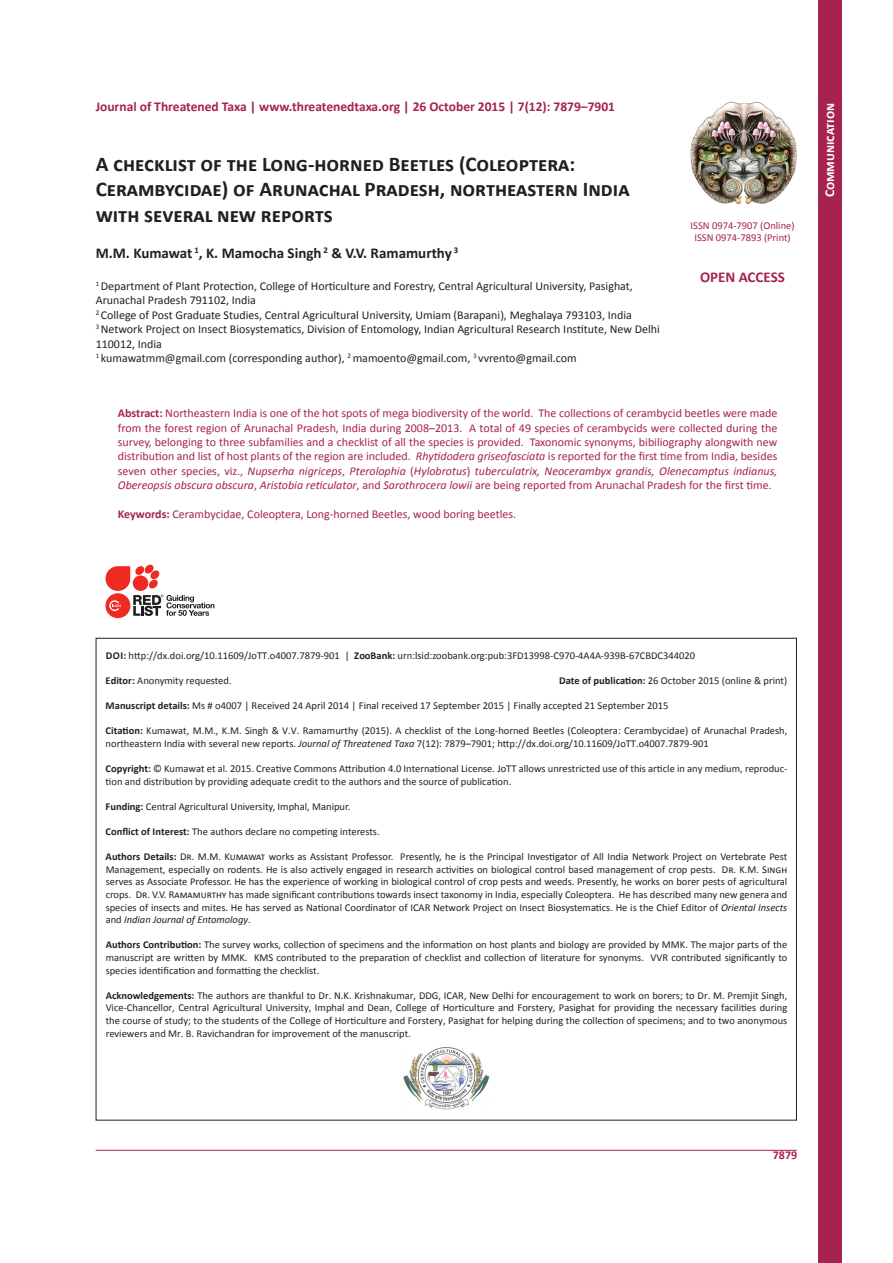
<style>
.page{position:relative;width:893px;height:1263px;background:#fff}
.page>*{position:absolute;margin:0;border:0;box-sizing:border-box;transform-origin:0 0}
.t1{font:700 21px/25.2px "Calibri";color:#231f20}
.t2{font:700 15px "Calibri";color:#231f20}
.t3{font:700 15px "Calibri";color:#a5234c}
.t4{font:700 13.5px "Calibri";color:#a5234c}
.t5{font:700 13.5px "Calibri";color:#fff}
.t6{font:12px/14.4px "Calibri";color:#a5234c;text-align:justify}
.t7{font:12px/14.4px "Calibri";color:#231f20}
.t8{font:700 12px "Calibri";color:#a5234c}
.List_Paragraph{font:10.5px/12.6px "Calibri";color:#231f20;text-align:justify}
.jott_notes_citation{font:10.5px/12.6px "Calibri";color:#231f20}
.jott_notes_citation-2{font:10.5px "Calibri";color:#a5234c}
.s1{font-weight:700}
.s2{font-style:italic}
</style>
<div class="page">
<img style="left:690px;top:101px;width:107px;height:104px">
<div style="left:819px;top:0;width:23px;height:1263px;background:#a5234c"></div>
<hr style="left:96px;top:1150px;width:701px;height:1px;background:#a5234c">
<div style="left:105px;top:593px;width:25px;height:25px;background:#ee2a23;border-radius:50%"></div>
<svg style="left:105px;top:565px;width:109px;height:51px"></svg>
<img style="left:403px;top:1047px;width:86px;height:63px">
<p class="t4" style="left:96px;top:98px;width:521px">Journal of Threatened Taxa | www.threatenedtaxa.org | 26 October 2015 | 7(12): 7879–7901</p>
<p class="t1" style="left:96px;top:152px;width:535px">A checklist of the Long-horned Beetles (Coleoptera:<br>Cerambycidae) of Arunachal Pradesh, northeastern India with several new reports</p>
<p class="t2" style="left:96px;top:243px;width:364px">M.M. Kumawat <sup>1</sup>, K. Mamocha Singh <sup>2</sup> &amp; V.V. Ramamurthy <sup>3</sup></p>
<p class="t7" style="left:96px;top:279px;width:539px"><sup>1</sup> Department of Plant Protection, College of Horticulture and Forestry, Central Agricultural University, Pasighat,<br>Arunachal Pradesh 791102, India</p>
<p class="t7" style="left:96px;top:308px;width:538px"><sup>2</sup> College of Post Graduate Studies, Central Agricultural University, Umiam (Barapani), Meghalaya 793103, India</p>
<p class="t7" style="left:96px;top:322px;width:566px"><sup>3</sup> Network Project on Insect Biosystematics, Division of Entomology, Indian Agricultural Research Institute, New Delhi<br>110012, India</p>
<p class="t7" style="left:96px;top:351px;width:483px"><sup>1</sup> kumawatmm@gmail.com (corresponding author), <sup>2</sup> mamoento@gmail.com, <sup>3</sup> vvrento@gmail.com</p>
<p class="jott_notes_citation-2" style="left:691px;top:218px;width:105px">ISSN 0974-7907 (Online)</p>
<p class="jott_notes_citation-2" style="left:694px;top:231px;width:98px">ISSN 0974-7893 (Print)</p>
<p class="t3" style="left:700px;top:268px;width:86px">OPEN ACCESS</p>
<p class="t6" style="left:118px;top:406px;width:661px"><span class="s1">Abstract:</span> Northeastern India is one of the hot spots of mega biodiversity of the world. The collections of cerambycid beetles were made from the forest region of Arunachal Pradesh, India during 2008–2013. A total of 49 species of cerambycids were collected during the survey, belonging to three subfamilies and a checklist of all the species is provided. Taxonomic synonyms, bibiliography alongwith new distribution and list of host plants of the region are included. <span class="s2">Rhytidodera griseofasciata</span> is reported for the first time from India, besides seven other species, viz., <span class="s2">Nupserha nigriceps</span>, <span class="s2">Pterolophia</span> (<span class="s2">Hylobrotus</span>) <span class="s2">tuberculatrix, Neocerambyx grandis, Olenecamptus indianus, Obereopsis obscura obscura</span>, <span class="s2">Aristobia reticulator</span>, and <span class="s2">Sarothrocera lowii</span> are being reported from Arunachal Pradesh for the first time.</p>
<p class="t6" style="left:118px;top:507px;width:400px"><span class="s1">Keywords:</span> Cerambycidae, Coleoptera, Long-horned Beetles, wood boring beetles.</p>
<p class="t5" style="left:821px;top:197px;width:96px;rotate:-90deg">Communication</p>
<p class="List_Paragraph" style="left:106px;top:649px;width:591px"><span class="s1">DOI:</span> http://dx.doi.org/10.11609/JoTT.o4007.7879-901 | <span class="s1">ZooBank:</span> urn:lsid:zoobank.org:pub:3FD13998-C970-4A4A-939B-67CBDC344020</p>
<p class="List_Paragraph" style="left:106px;top:674px;width:128px"><span class="s1">Editor:</span> Anonymity requested.</p>
<p class="List_Paragraph" style="left:559px;top:674px;width:230px"><span class="s1">Date of publication:</span> 26 October 2015 (online &amp; print)</p>
<p class="jott_notes_citation" style="left:106px;top:699px;width:564px"><span class="s1">Manuscript details:</span> Ms # o4007 | Received 24 April 2014 | Final received 17 September 2015 | Finally accepted 21 September 2015</p>
<p class="jott_notes_citation" style="left:106px;top:724px;width:683px"><span class="s1">Citation:</span> Kumawat, M.M., K.M. Singh &amp; V.V. Ramamurthy (2015). A checklist of the Long-horned Beetles (Coleoptera: Cerambycidae) of Arunachal Pradesh, northeastern India with several new reports. <span class="s2">Journal of Threatened Taxa</span> 7(12): 7879–7901; http://dx.doi.org/10.11609/JoTT.o4007.7879-901</p>
<p class="jott_notes_citation" style="left:106px;top:762px;width:683px"><span class="s1">Copyright:</span> © Kumawat et al. 2015. Creative Commons Attribution 4.0 International License. JoTT allows unrestricted use of this article in any medium, reproduc&shy;tion and distribution by providing adequate credit to the authors and the source of publication.</p>
<p class="List_Paragraph" style="left:106px;top:800px;width:246px"><span class="s1">Funding:</span> Central Agricultural University, Imphal, Manipur.</p>
<p class="List_Paragraph" style="left:106px;top:825px;width:276px"><span class="s1">Conflict of Interest:</span> The authors declare no competing interests.</p>
<p class="List_Paragraph" style="left:106px;top:850px;width:683px"><span class="s1">Authors Details:</span> Dr. M.M. Kumawat works as Assistant Professor. Presently, he is the Principal Investigator of All India Network Project on Vertebrate Pest Management, especially on rodents. He is also actively engaged in research activities on biological control based management of crop pests. Dr. K.M. Singh serves as Associate Professor. He has the experience of working in biological control of crop pests and weeds. Presently, he works on borer pests of agricultural crops. Dr. V.V. Ramamurthy has made significant contributions towards insect taxonomy in India, especially Coleoptera. He has described many new genera and species of insects and mites. He has served as National Coordinator of ICAR Network Project on Insect Biosystematics. He is the Chief Editor of <span class="s2">Oriental Insects </span>and <span class="s2">Indian Journal of Entomology</span>.</p>
<p class="List_Paragraph" style="left:106px;top:938px;width:683px"><span class="s1">Authors Contribution:</span> The survey works, collection of specimens and the information on host plants and biology are provided by MMK. The major parts of the manuscript are written by MMK. KMS contributed to the preparation of checklist and collection of literature for synonyms. VVR contributed significantly to species identification and formatting the checklist.</p>
<p class="List_Paragraph" style="left:106px;top:989px;width:683px"><span class="s1">Acknowledgements:</span> The authors are thankful to Dr. N.K. Krishnakumar, DDG, ICAR, New Delhi for encouragement to work on borers; to Dr. M. Premjit Singh, Vice-Chancellor, Central Agricultural University, Imphal and Dean, College of Horticulture and Forstery, Pasighat for providing the necessary facilities during the course of study; to the students of the College of Horticulture and Forstery, Pasighat for helping during the collection of specimens; and to two anonymous reviewers and Mr. B. Ravichandran for improvement of the manuscript.</p>
<p class="t8" style="left:773px;top:1148px;width:26px">7879</p>
</div>
